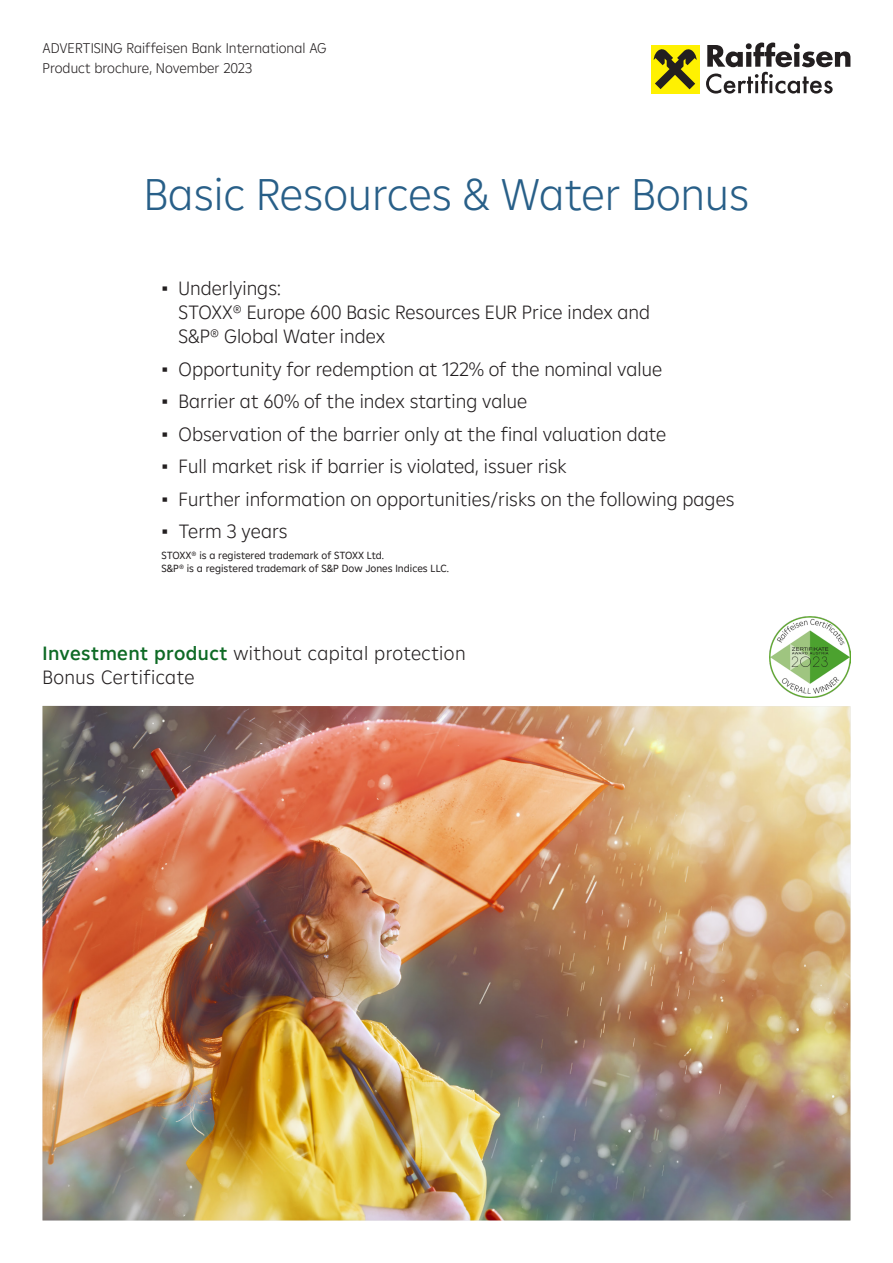
<style>
.page{position:relative;width:893px;height:1263px;background:#fff}
.page>*{position:absolute;margin:0;border:0;box-sizing:border-box;transform-origin:0 0}
.Titel_Blau{font:300 45px "Amalia";color:#285f88}
.Deckblatt_-_Produktk{font:300 19.5px/24px "Amalia";color:#231f20}
.Deckblatt_-_Produktk-2{font:300 19.5px "Amalia";letter-spacing:.02em;color:#231f20}
.Kopfzeile{font:300 14.25px "Amalia";color:#231f20}
.Fußnote{font:10.5px "Amalia";color:#231f20}
.s1{font-family:"Trebuchet MS";font-weight:400}
.s2{font-weight:500;color:#0e6a25}
</style>
<div class="page">
<img style="left:770px;top:617px;width:80px;height:81px">
<div style="left:651px;top:45px;width:48px;height:48px;background:#fff101"></div>
<svg style="left:654px;top:49px;width:43px;height:40px"></svg>
<svg style="left:706px;top:43px;width:144px;height:51px"></svg>
<img style="left:43px;top:706px;width:807px;height:514px">
<p class="Kopfzeile" style="left:43px;top:39px;width:286px">ADVERTISING Raiffeisen Bank International AG</p>
<p class="Kopfzeile" style="left:43px;top:58px;width:211px">Product brochure, November 2023</p>
<p class="Titel_Blau" style="left:144px;top:165px;width:607px">Basic Resources &amp; Water Bonus</p>
<p class="Deckblatt_-_Produktk" style="left:179px;top:276px;width:473px;text-indent:-17px"><span class="s1">▪</span> Underlyings:<br>STOXX® Europe 600 Basic Resources EUR Price index and<br>S&amp;P® Global Water index</p>
<p class="Deckblatt_-_Produktk" style="left:162px;top:356px;width:502px"><span class="s1">▪</span> Opportunity for redemption at 122% of the nominal value</p>
<p class="Deckblatt_-_Produktk" style="left:162px;top:389px;width:367px"><span class="s1">▪</span> Barrier at 60% of the index starting value</p>
<p class="Deckblatt_-_Produktk" style="left:162px;top:421px;width:506px"><span class="s1">▪</span> Observation of the barrier only at the final valuation date</p>
<p class="Deckblatt_-_Produktk" style="left:162px;top:454px;width:407px"><span class="s1">▪</span> Full market risk if barrier is violated, issuer risk</p>
<p class="Deckblatt_-_Produktk" style="left:162px;top:486px;width:574px"><span class="s1">▪</span> Further information on opportunities/risks on the following pages</p>
<p class="Deckblatt_-_Produktk" style="left:162px;top:519px;width:127px"><span class="s1">▪</span> Term 3 years</p>
<p class="Fußnote" style="left:162px;top:549px;width:224px">STOXX® is a registered trademark of STOXX Ltd.</p>
<p class="Fußnote" style="left:162px;top:561px;width:289px">S&amp;P® is a registered trademark of S&amp;P Dow Jones Indices LLC.</p>
<p class="Deckblatt_-_Produktk-2" style="left:43px;top:641px;width:425px"><span class="s2">Investment product</span> without capital protection</p>
<p class="Deckblatt_-_Produktk-2" style="left:43px;top:665px;width:154px">Bonus Certificate</p>
</div>
